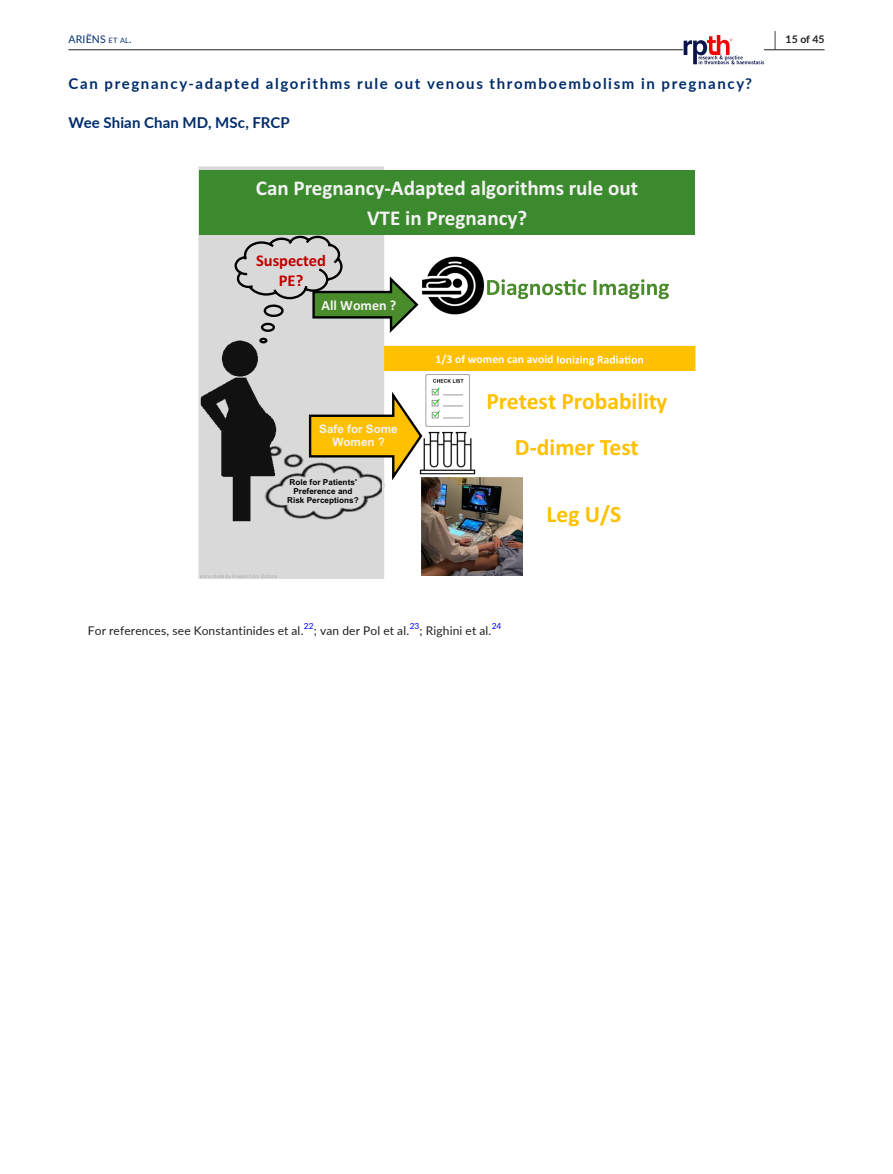
<style>
.page{position:relative;width:893px;height:1174px;background:#fff}
.page>*{position:absolute;margin:0;border:0;box-sizing:border-box;transform-origin:0 0}
.t1{font:700 23.55px/46.5px "Calibri";color:#ffc000;text-align:center}
.t2{font:700 21.15px/29.5px "Calibri";color:#f3f3f3;text-align:center}
.t3{font:700 16.5px/20.1px "Calibri";color:#c00000;text-align:center}
.t4{font:700 15px "Lato";letter-spacing:.105em;color:#002c6b}
.t5{font:700 15px "Lato";letter-spacing:.01em;color:#002c6b}
.t6{font:700 14.1px "Calibri";color:#f3f3f3}
.t7{font:12px "Lato";letter-spacing:.015em;color:#231f20}
.t8{font:700 11.7px "Calibri";color:#fff}
.t9{font:700 11.7px/12.8px "Arial";color:#f3f3f3;text-align:center}
.t10{font:10.5px "Lato";color:#002c6b}
.t11{font:700 10.5px "Lato";color:#231f20}
.t12{font:8.4px "Lato";color:#00f}
.t13{font:700 8.1px/9px "Arial";letter-spacing:.005em;color:#000;text-align:center}
.s1{font-style:inherit}
.s2{font-size:7.35px}
.s3{font-size:19.5px}
</style>
<div class="page">
<hr style="left:68px;top:49px;width:756px;height:1px;background:#231f20">
<svg style="left:684px;top:35px;width:80px;height:29px"></svg>
<img style="left:422px;top:256px;width:63px;height:59px">
<img style="left:424px;top:431px;width:52px;height:44px">
<img style="left:201px;top:169px;width:184px;height:407px">
<div style="left:198px;top:166px;width:186px;height:413px;border:2px solid #d9d9d9"></div>
<div style="left:200px;top:170px;width:495px;height:65px;background:#3c8a2e"></div>
<svg style="left:487px;top:279px;width:182px;height:20px"></svg>
<svg style="left:233px;top:235px;width:186px;height:109px;background:#bcc4b9"></svg>
<svg style="left:308px;top:392px;width:116px;height:92px"></svg>
<svg style="left:200px;top:574px;width:77px;height:5px"></svg>
<div style="left:386px;top:347px;width:308px;height:22px;background:#ffc000"></div>
<div style="left:384px;top:346px;width:311px;height:25px;border:3px solid #ffc000"></div>
<svg style="left:557px;top:355px;width:86px;height:10px"></svg>
<img style="left:422px;top:477px;width:100px;height:98px">
<img style="left:425px;top:374px;width:45px;height:53px">
<p class="t10" style="left:68px;top:33px;width:65px">ARI<span class="s1">Ë</span>NS <span class="s2">et Al</span>.</p>
<p class="t11" style="left:774px;top:31px;width:52px"><span class="s3">|</span> 15 of 45</p>
<p class="t4" style="left:68px;top:77px;width:685px">Can pregnancy- adapted algorithms rule out venous thromboembolism in pregnancy?</p>
<p class="t5" style="left:68px;top:116px;width:223px">Wee Shian Chan MD, MSc, FRCP</p>
<h2 class="t2" style="left:256px;top:174px;width:384px">Can Pregnancy-Adapted algorithms rule out<br>VTE in Pregnancy?</h2>
<p class="t3" style="left:256px;top:252px;width:71px">Suspected<br>PE?</p>
<p class="t6" style="left:322px;top:299px;width:76px">All Women ?</p>
<p class="t9" style="left:319px;top:424px;width:80px">Safe for Some<br>Women ?</p>
<p class="t13" style="left:287px;top:478px;width:73px">Role for Patients'<br>Preference and<br>Risk Perceptions?</p>
<p class="t8" style="left:436px;top:355px;width:119px">1/3 of women can avoid</p>
<h1 class="t1" style="left:486px;top:379px;width:182px">Pretest Probability<br>D-dimer Test</h1>
<h1 class="t1" style="left:547px;top:492px;width:76px">Leg U/S</h1>
<p class="t7" style="left:88px;top:624px;width:217px">For references, see Konstantinides et al.</p>
<p class="t12" style="left:304px;top:622px;width:11px">22</p>
<p class="t7" style="left:314px;top:624px;width:97px">; van der Pol et al.</p>
<p class="t12" style="left:410px;top:622px;width:11px">23</p>
<p class="t7" style="left:420px;top:624px;width:73px">; Righini et al.</p>
<p class="t12" style="left:492px;top:622px;width:11px">24</p>
</div>
